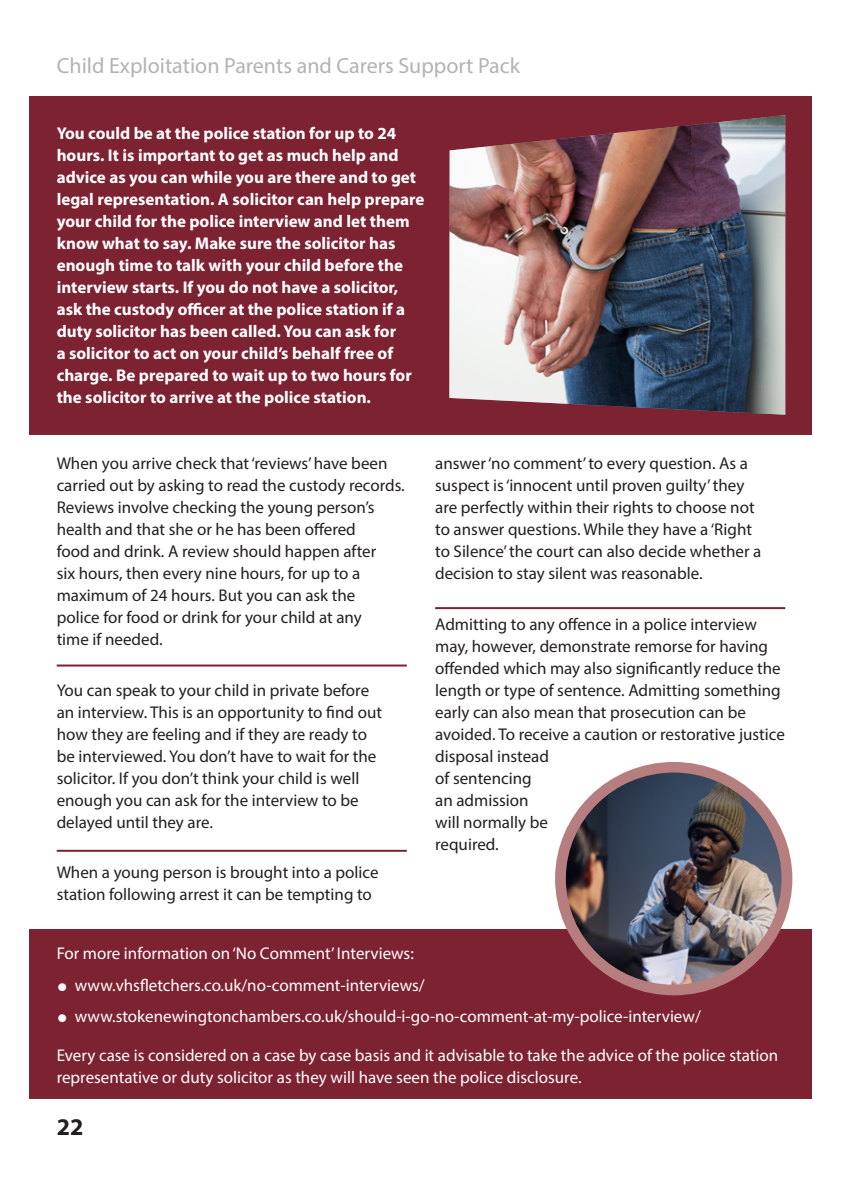
<style>
.page{position:relative;width:842px;height:1191px;background:#fff}
.page>*{position:absolute;margin:0;border:0;box-sizing:border-box;transform-origin:0 0}
.t1{font:700 24px "Myriad Pro";color:#231f20}
.t2{font:22px "Myriad Pro";color:#b2b3b7}
.t3{font:17px/22px "Myriad Pro";color:#231f20}
.t4{font:700 17px/22px "Myriad Pro";color:#fff}
.t5{font:17px/22px "Myriad Pro";color:#fff}
.s1{font-family:"VAG Rounded Std";font-weight:700;font-size:22px}
</style>
<div class="page">
<div style="left:30px;top:96px;width:782px;height:339px;background:#7d2230"></div>
<div style="left:30px;top:929px;width:782px;height:169px;background:#7d2230"></div>
<img style="left:449px;top:116px;width:336px;height:299px">
<img style="left:555px;top:762px;width:237px;height:233px">
<hr style="left:57px;top:664px;width:350px;height:2px;background:#7d2230">
<hr style="left:435px;top:607px;width:350px;height:2px;background:#7d2230">
<hr style="left:57px;top:849px;width:350px;height:2px;background:#7d2230">
<p class="t2" style="left:57px;top:52px;width:465px">Child Exploitation Parents and Carers Support Pack</p>
<p class="t4" style="left:57px;top:122px;width:369px">You could be at the police station for up to 24 hours. It is important to get as much help and advice as you can while you are there and to get legal representation. A solicitor can help prepare your child for the police interview and let them know what to say. Make sure the solicitor has enough time to talk with your child before the interview starts. If you do not have a solicitor, ask the custody officer at the police station if a duty solicitor has been called. You can ask for<br>a solicitor to act on your child’s behalf free of charge. Be prepared to wait up to two hours for the solicitor to arrive at the police station.</p>
<p class="t3" style="left:57px;top:452px;width:350px">When you arrive check that ‘reviews’ have been carried out by asking to read the custody records.<br>Reviews involve checking the young person’s health and that she or he has been offered<br>food and drink. A review should happen after<br>six hours, then every nine hours, for up to a maximum of 24 hours. But you can ask the<br>police for food or drink for your child at any<br>time if needed.</p>
<p class="t3" style="left:57px;top:679px;width:327px">You can speak to your child in private before an interview. This is an opportunity to find out how they are feeling and if they are ready to be interviewed. You don’t have to wait for the solicitor. If you don’t think your child is well enough you can ask for the interview to be delayed until they are.</p>
<p class="t3" style="left:57px;top:861px;width:323px">When a young person is brought into a police station following arrest it can be tempting to</p>
<p class="t3" style="left:435px;top:452px;width:328px">answer ‘no comment’ to every question. As a suspect is ‘innocent until proven guilty’ they are perfectly within their rights to choose not to answer questions. While they have a ‘Right to Silence’ the court can also decide whether a decision to stay silent was reasonable.</p>
<p class="t3" style="left:435px;top:613px;width:351px">Admitting to any offence in a police interview may, however, demonstrate remorse for having offended which may also significantly reduce the length or type of sentence. Admitting something early can also mean that prosecution can be avoided. To receive a caution or restorative justice disposal instead<br>of sentencing<br>an admission<br>will normally be<br>required.</p>
<p class="t5" style="left:57px;top:942px;width:359px">For more information on ‘No Comment’ Interviews:</p>
<p class="t5" style="left:57px;top:973px;width:370px"><span class="s1">•</span> www.vhsfletchers.co.uk/no-comment-interviews/</p>
<p class="t5" style="left:57px;top:1005px;width:646px"><span class="s1">•</span> www.stokenewingtonchambers.co.uk/should-i-go-no-comment-at-my-police-interview/</p>
<p class="t5" style="left:57px;top:1044px;width:723px">Every case is considered on a case by case basis and it advisable to take the advice of the police station representative or duty solicitor as they will have seen the police disclosure.</p>
<p class="t1" style="left:57px;top:1111px;width:28px">22</p>
</div>
